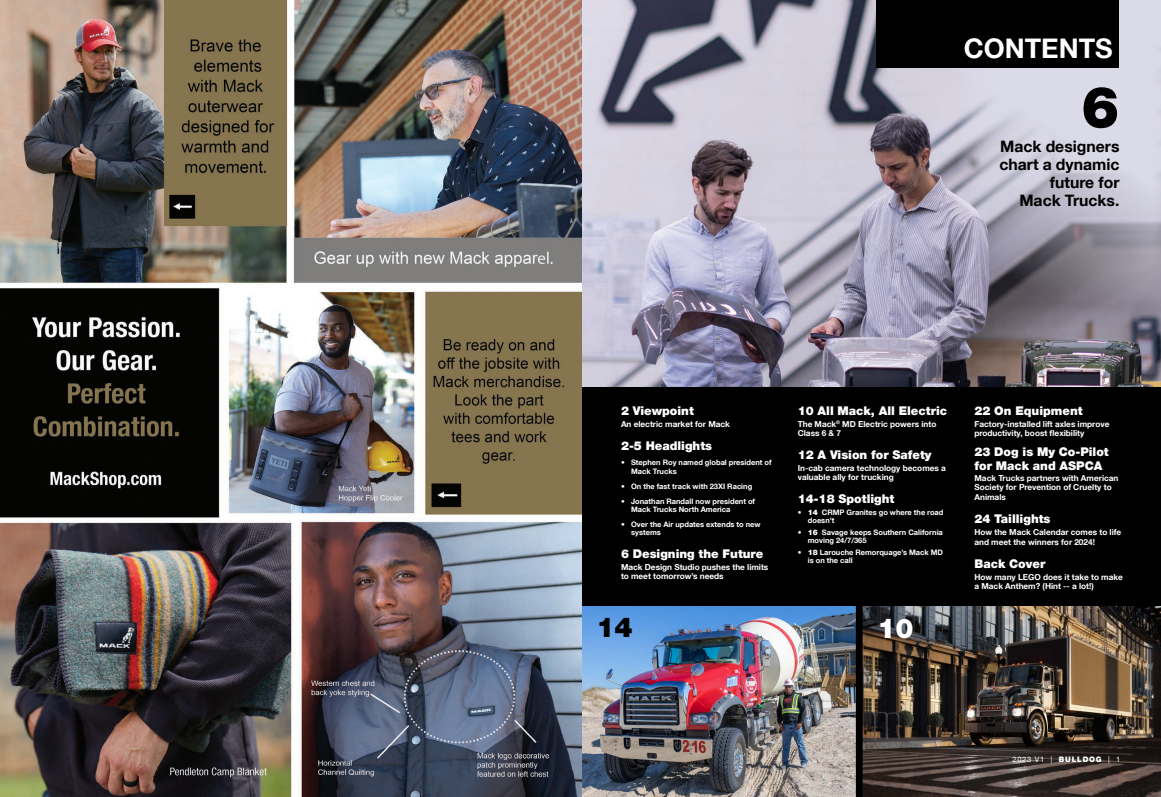
<style>
.page{position:relative;width:1161px;height:797px;background:#fff}
.page>*{position:absolute;margin:0;border:0;box-sizing:border-box;transform-origin:0 0}
.t1{font:900 57.45px "Helvetica Neue LT Com";color:#000}
.t2{font:900 27.15px "Helvetica Neue LT Com";color:#000}
.t3{font:900 27.15px "Helvetica Neue LT Com";color:#fff}
.t4{font:700 27px "Helvetica Neue LT Com";color:#fff}
.Deck_1{font:700 15.75px/18px "Helvetica Neue LT Com";color:#000;text-align:right}
.TOC_Head{font:900 12px/13.5px "Helvetica Neue LT Com";color:#fff}
.TOC_Body{font:900 12px "Helvetica Neue LT Com";color:#fff}
.TOC_Body-2{font:700 8.25px/9px "Helvetica Neue LT Com";color:#fff}
.t5{font:700 7.5px/8.2px "Helvetica Neue LT Com";color:#fff}
.t6{font:7.5px "Helvetica Neue LT Com";letter-spacing:.1em;color:#fff}
.s1{font-weight:900}
</style>
<div class="page">
<img style="left:581px;top:0;width:580px;height:387px">
<svg style="left:957px;top:0;width:204px;height:310px"></svg>
<img style="left:581px;top:605px;width:580px;height:191px">
<div style="left:580px;top:387px;width:581px;height:218px;background:#000"></div>
<div style="left:856px;top:594px;width:7px;height:202px;background:#000"></div>
<div style="left:876px;top:0;width:243px;height:68px;background:#000"></div>
<img style="left:0;top:0;width:581px;height:796px">
<p class="t4" style="left:964px;top:32px;width:151px">CONTENTS</p>
<p class="t1" style="left:1081px;top:73px;width:40px">6</p>
<p class="Deck_1" style="left:999px;top:136px;width:121px">Mack designers chart a dynamic future for<br>Mack Trucks.</p>
<p class="TOC_Head" style="left:621px;top:404px;width:74px">2 Viewpoint</p>
<p class="TOC_Body-2" style="left:621px;top:419px;width:111px">An electric market for Mack</p>
<p class="TOC_Head" style="left:621px;top:439px;width:93px">2-5 Headlights</p>
<p class="t5" style="left:631px;top:458px;width:142px;text-indent:-10px">• Stephen Roy named global president of<br>Mack Trucks</p>
<p class="t5" style="left:621px;top:481px;width:133px">• On the fast track with 23XI Racing</p>
<p class="t5" style="left:631px;top:496px;width:126px;text-indent:-10px">• Jonathan Randall now president of<br>Mack Trucks North America</p>
<p class="t5" style="left:631px;top:519px;width:131px;text-indent:-10px">• Over the Air updates extends to new systems</p>
<p class="TOC_Head" style="left:621px;top:547px;width:144px">6 Designing the Future</p>
<p class="TOC_Body-2" style="left:621px;top:562px;width:149px">Mack Design Studio pushes the limits to meet tomorrow’s needs</p>
<p class="TOC_Head" style="left:798px;top:404px;width:151px">10 All Mack, All Electric</p>
<p class="TOC_Body-2" style="left:798px;top:419px;width:140px">The Mack<sup>®</sup> MD Electric powers into<br>Class 6 &amp; 7</p>
<p class="TOC_Head" style="left:798px;top:448px;width:135px">12 A Vision for Safety</p>
<p class="TOC_Body-2" style="left:798px;top:463px;width:150px">In-cab camera technology becomes a valuable ally for trucking</p>
<p class="TOC_Head" style="left:798px;top:492px;width:98px">14-18 Spotlight</p>
<p class="t5" style="left:808px;top:507px;width:137px;text-indent:-10px"><span class="s1">• 14</span> CRMP Granites go where the road doesn’t</p>
<p class="t5" style="left:808px;top:527px;width:137px;text-indent:-10px"><span class="s1">• 16</span> Savage keeps Southern California moving 24/7/365</p>
<p class="t5" style="left:808px;top:547px;width:137px;text-indent:-10px"><span class="s1">• 18</span> Larouche Remorquage’s Mack MD is on the call</p>
<p class="t2" style="left:596px;top:610px;width:38px">14</p>
<p class="t3" style="left:877px;top:612px;width:38px">10</p>
<p class="TOC_Body" style="left:974px;top:404px;width:110px">22 On Equipment</p>
<p class="TOC_Body-2" style="left:974px;top:419px;width:136px">Factory-installed lift axles improve productivity, boost flexibility</p>
<p class="TOC_Head" style="left:974px;top:445px;width:136px">23 Dog is My Co-Pilot for Mack and ASPCA</p>
<p class="TOC_Body-2" style="left:974px;top:473px;width:146px">Mack Trucks partners with American<br>Society for Prevention of Cruelty to</p>
<p class="TOC_Body-2" style="left:974px;top:492px;width:33px">Animals</p>
<p class="TOC_Head" style="left:974px;top:512px;width:78px">24 Taillights</p>
<p class="TOC_Body-2" style="left:974px;top:527px;width:148px;line-height:9.8px">How the Mack Calendar comes to life and meet the winners for 2024!</p>
<p class="TOC_Head" style="left:974px;top:557px;width:72px">Back Cover</p>
<p class="TOC_Body-2" style="left:974px;top:572px;width:150px">How many LEGO does it take to make a Mack Anthem? (Hint -- a lot!)</p>
<p class="t6" style="left:1012px;top:754px;width:110px">2023 V1 | <span class="s1">BULLDOG</span> | 1</p>
</div>
